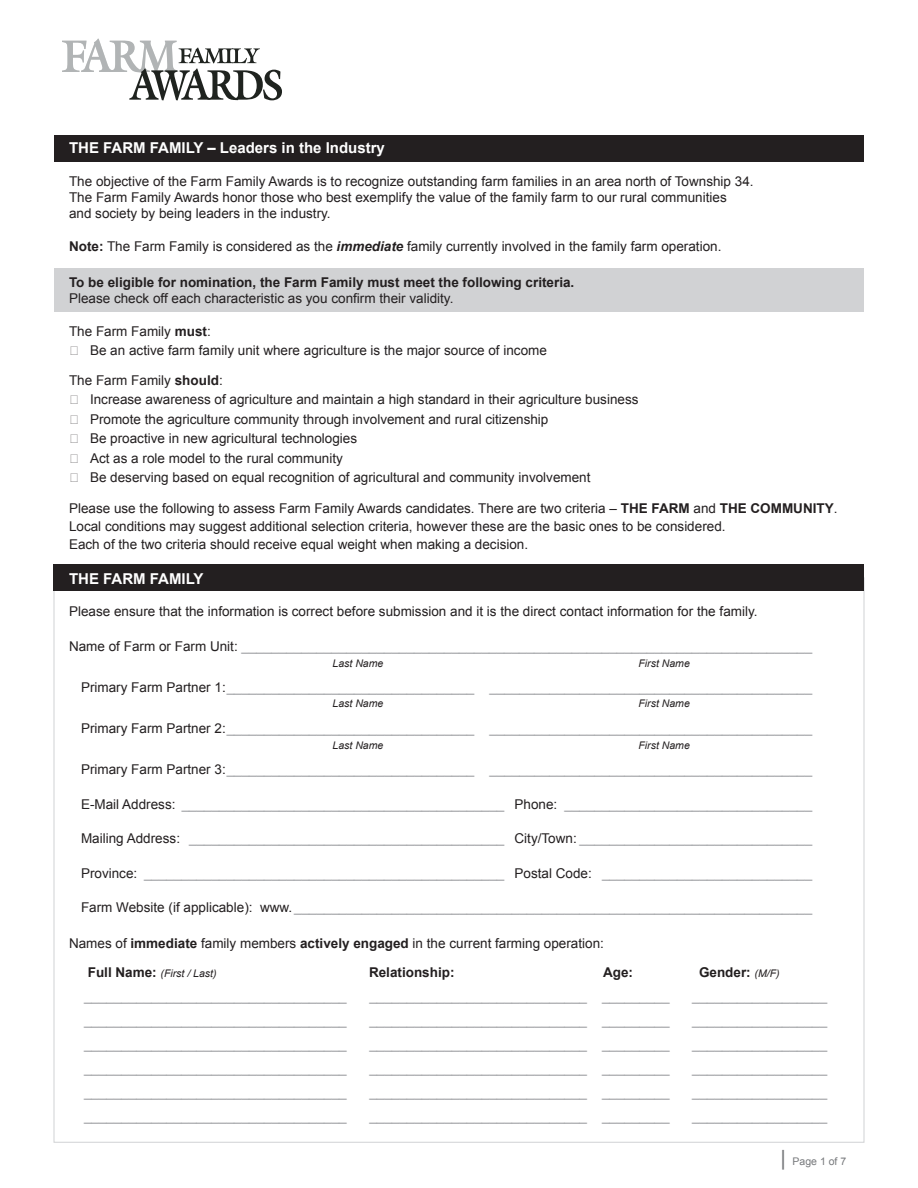
<style>
.page{position:relative;width:918px;height:1188px;background:#fff}
.page>*{position:absolute;margin:0;border:0;box-sizing:border-box;transform-origin:0 0}
.t1{font:700 15px "Arial";color:#fff}
.t2{font:13.5px "Arial";color:#9d9fa2}
.t3{font:13.5px/16.2px "Arial";color:#231f20}
.t4{font:700 13.5px/16.2px "Arial";color:#231f20}
.t5{font:italic 10.5px "Arial";color:#231f20}
.t6{font:10.5px "Arial";color:#76787b}
.s1{font-weight:700}
.s2{font-weight:700;font-style:italic}
.s3{font-weight:400}
.s4{color:#231f20}
.s5{font-weight:700;font-style:normal;font-size:13.5px}
.s6{font-weight:400;font-style:italic;font-size:10.5px}
.s7{font-size:21px}
</style>
<div class="page">
<svg style="left:62px;top:39px;width:220px;height:61px"></svg>
<div style="left:54px;top:268px;width:810px;height:43px;background:#d1d2d4"></div>
<div style="left:54px;top:135px;width:810px;height:26px;background:#231f20"></div>
<div style="left:53px;top:564px;width:811px;height:27px;background:#231f20"></div>
<p class="t1" style="left:69px;top:138px;width:317px">THE FARM FAMILY – Leaders in the Industry</p>
<p class="t3" style="left:69px;top:173px;width:686px">The objective of the Farm Family Awards is to recognize outstanding farm families in an area north of Township 34.<br>The Farm Family Awards honor those who best exemplify the value of the family farm to our rural communities<br>and society by being leaders in the industry.</p>
<p class="t3" style="left:69px;top:238px;width:654px"><span class="s1">Note:</span> The Farm Family is considered as the <span class="s2">immediate</span> family currently involved in the family farm operation.</p>
<p class="t4" style="left:69px;top:275px;width:507px">To be eligible for nomination, the Farm Family must meet the following criteria.<br><span class="s3">Please check off each characteristic as you confirm their validity.</span></p>
<p class="t3" style="left:69px;top:323px;width:143px">The Farm Family <span class="s1">must</span>:</p>
<p class="t3" style="left:69px;top:342px;width:479px">ʹ Be an active farm family unit where agriculture is the major source of income</p>
<p class="t3" style="left:69px;top:372px;width:155px">The Farm Family <span class="s1">should</span>:</p>
<p class="t3" style="left:69px;top:391px;width:571px">ʹ Increase awareness of agriculture and maintain a high standard in their agriculture business</p>
<p class="t3" style="left:69px;top:411px;width:481px">ʹ Promote the agriculture community through involvement and rural citizenship</p>
<p class="t3" style="left:69px;top:430px;width:290px">ʹ Be proactive in new agricultural technologies</p>
<p class="t3" style="left:69px;top:450px;width:275px">ʹ Act as a role model to the rural community</p>
<p class="t3" style="left:69px;top:469px;width:523px">ʹ Be deserving based on equal recognition of agricultural and community involvement</p>
<p class="t3" style="left:69px;top:500px;width:770px;line-height:18px">Please use the following to assess Farm Family Awards candidates. There are two criteria – <span class="s1">THE FARM</span> and <span class="s1">THE COMMUNITY</span>.<br>Local conditions may suggest additional selection criteria, however these are the basic ones to be considered.<br>Each of the two criteria should receive equal weight when making a decision.</p>
<p class="t1" style="left:69px;top:568px;width:136px">THE FARM FAMILY</p>
<p class="t3" style="left:69px;top:603px;width:690px">Please ensure that the information is correct before submission and it is the direct contact information for the family.</p>
<p class="t2" style="left:69px;top:637px;width:745px"><span class="s4">Name of Farm or Farm Unit:</span> ____________________________________________________________________________</p>
<p class="t2" style="left:81px;top:678px;width:733px"><span class="s4">Primary Farm Partner 1:</span>_________________________________ ___________________________________________</p>
<p class="t2" style="left:81px;top:719px;width:733px"><span class="s4">Primary Farm Partner 2:</span>_________________________________ ___________________________________________</p>
<p class="t2" style="left:81px;top:761px;width:733px"><span class="s4">Primary Farm Partner 3:</span>_________________________________ ___________________________________________</p>
<p class="t2" style="left:81px;top:795px;width:733px"><span class="s4">E-Mail Address:</span> ___________________________________________ <span class="s4">Phone:</span> _________________________________</p>
<p class="t2" style="left:81px;top:830px;width:733px"><span class="s4">Mailing Address:</span> __________________________________________ <span class="s4">City/Town:</span> _______________________________</p>
<p class="t2" style="left:81px;top:864px;width:733px"><span class="s4">Province:</span> ________________________________________________ <span class="s4">Postal Code:</span> ____________________________</p>
<p class="t2" style="left:81px;top:899px;width:733px"><span class="s4">Farm Website (if applicable): www.</span> _____________________________________________________________________</p>
<p class="t3" style="left:69px;top:936px;width:536px">Names of <span class="s1">immediate</span> family members <span class="s1">actively engaged</span> in the current farming operation:</p>
<p class="t5" style="left:88px;top:966px;width:130px"><span class="s5">Full Name:</span> (First / Last)</p>
<p class="t4" style="left:369px;top:964px;width:87px">Relationship:</p>
<p class="t4" style="left:603px;top:964px;width:31px">Age:</p>
<p class="t4" style="left:699px;top:964px;width:82px">Gender: <span class="s6">(M/F)</span></p>
<p class="t2" style="left:84px;top:987px;width:264px">___________________________________</p>
<p class="t2" style="left:369px;top:987px;width:302px">_____________________________ _________</p>
<p class="t2" style="left:692px;top:987px;width:137px">__________________</p>
<p class="t2" style="left:84px;top:1011px;width:264px">___________________________________</p>
<p class="t2" style="left:369px;top:1011px;width:302px">_____________________________ _________</p>
<p class="t2" style="left:692px;top:1011px;width:137px">__________________</p>
<p class="t2" style="left:84px;top:1035px;width:264px">___________________________________</p>
<p class="t2" style="left:369px;top:1035px;width:302px">_____________________________ _________</p>
<p class="t2" style="left:692px;top:1035px;width:137px">__________________</p>
<p class="t2" style="left:84px;top:1059px;width:264px">___________________________________</p>
<p class="t2" style="left:369px;top:1059px;width:302px">_____________________________ _________</p>
<p class="t2" style="left:692px;top:1059px;width:137px">__________________</p>
<p class="t2" style="left:84px;top:1083px;width:264px">___________________________________</p>
<p class="t2" style="left:369px;top:1083px;width:302px">_____________________________ _________</p>
<p class="t2" style="left:692px;top:1083px;width:137px">__________________</p>
<p class="t2" style="left:84px;top:1107px;width:264px">___________________________________</p>
<p class="t2" style="left:369px;top:1107px;width:302px">_____________________________ _________</p>
<p class="t2" style="left:692px;top:1107px;width:137px">__________________</p>
<p class="t5" style="left:333px;top:657px;width:52px">Last Name</p>
<p class="t5" style="left:333px;top:697px;width:52px">Last Name</p>
<p class="t5" style="left:333px;top:739px;width:52px">Last Name</p>
<p class="t5" style="left:639px;top:657px;width:53px">First Name</p>
<p class="t5" style="left:639px;top:697px;width:53px">First Name</p>
<p class="t5" style="left:639px;top:739px;width:53px">First Name</p>
<p class="t6" style="left:781px;top:1154px;width:67px"><span class="s7">|</span> Page 1 of 7</p>
</div>
